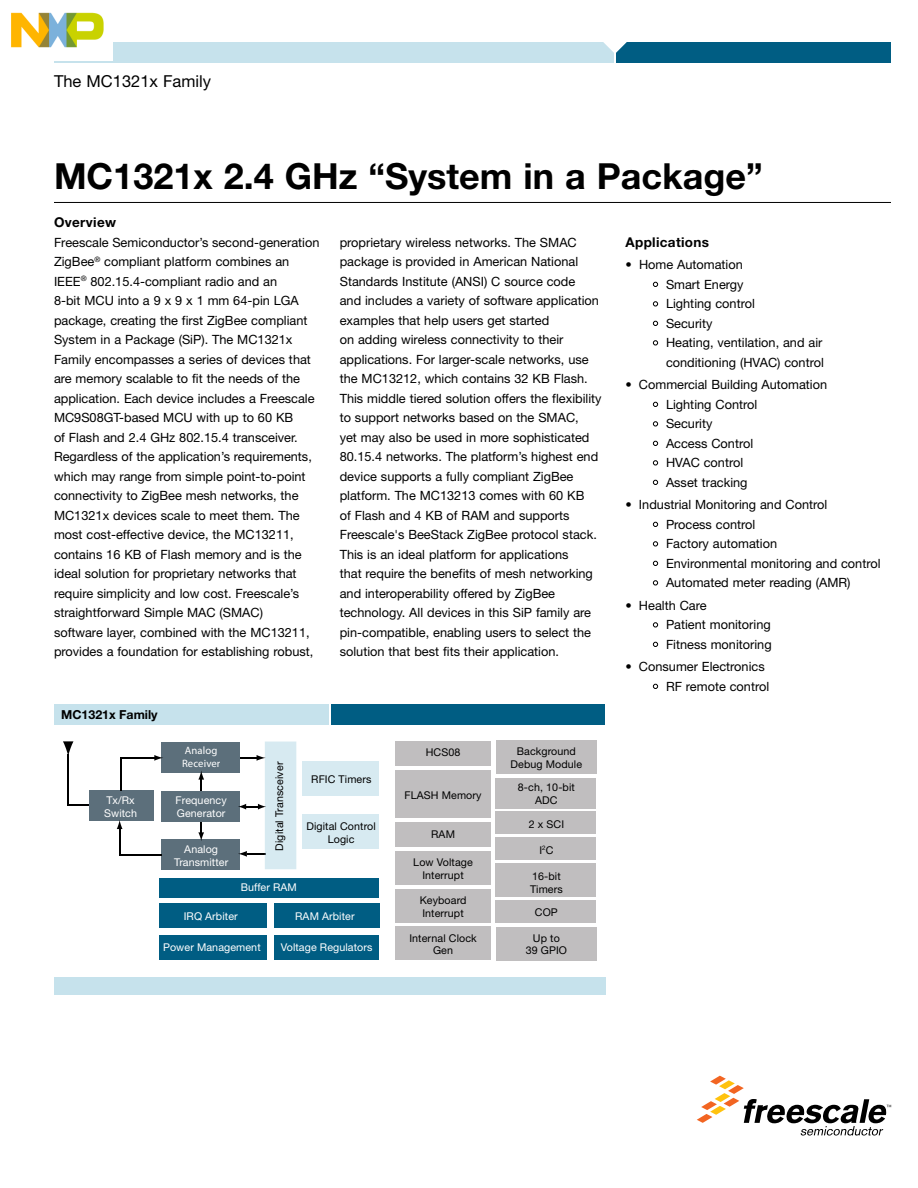
<style>
.page{position:relative;width:918px;height:1188px;background:#fff}
.page>*{position:absolute;margin:0;border:0;box-sizing:border-box;transform-origin:0 0}
.t1{font:700 36px "Helvetica Neue LT Pro";color:#000}
.t2{font:16.5px "Helvetica Neue LT Pro";color:#000}
.t3{font:700 13.5px "Helvetica Neue LT Pro";letter-spacing:.025em;color:#000}
.t4{font:12.75px/19.5px "Helvetica Neue LT Pro";color:#000}
.t5{font:700 12.3px "Helvetica Neue LT Pro";color:#000}
.t6{font:10.65px/12.9px "Helvetica Neue LT Pro";letter-spacing:.01em;color:#000;text-align:center}
.t7{font:10.65px/12.9px "Helvetica Neue LT Pro";letter-spacing:.01em;color:#fff}
.t8{font:10.65px/12.9px "Akzidenz Grotesk BQ";letter-spacing:.01em;color:#fff}
.t9{font:700 10.65px "Helvetica Neue LT Pro";color:#000}
</style>
<div class="page">
<hr style="left:54px;top:202px;width:837px;height:1px;background:#000">
<div style="left:617px;top:42px;width:274px;height:20px;background:#005d83"></div>
<div style="left:54px;top:42px;width:560px;height:20px;background:#c6e2ec"></div>
<svg style="left:603px;top:42px;width:24px;height:12px"></svg>
<svg style="left:697px;top:1076px;width:194px;height:60px"></svg>
<svg style="left:653px;top:282px;width:5px;height:5px"></svg>
<svg style="left:653px;top:301px;width:5px;height:5px"></svg>
<svg style="left:653px;top:321px;width:5px;height:5px"></svg>
<svg style="left:653px;top:340px;width:5px;height:5px"></svg>
<svg style="left:653px;top:402px;width:5px;height:5px"></svg>
<svg style="left:653px;top:421px;width:5px;height:5px"></svg>
<svg style="left:653px;top:441px;width:5px;height:5px"></svg>
<svg style="left:653px;top:460px;width:5px;height:5px"></svg>
<svg style="left:653px;top:480px;width:5px;height:5px"></svg>
<svg style="left:653px;top:522px;width:5px;height:5px"></svg>
<svg style="left:653px;top:541px;width:5px;height:5px"></svg>
<svg style="left:653px;top:561px;width:5px;height:5px"></svg>
<svg style="left:653px;top:580px;width:5px;height:5px"></svg>
<svg style="left:653px;top:622px;width:5px;height:5px"></svg>
<svg style="left:653px;top:642px;width:5px;height:5px"></svg>
<svg style="left:653px;top:684px;width:5px;height:5px"></svg>
<div style="left:395px;top:890px;width:95px;height:33px;background:#c0bebf"></div>
<div style="left:303px;top:762px;width:76px;height:34px;background:#d7eaf1"></div>
<div style="left:161px;top:840px;width:79px;height:30px;background:#5c6f7b"></div>
<div style="left:89px;top:790px;width:64px;height:31px;background:#5c6f7b"></div>
<div style="left:302px;top:815px;width:77px;height:34px;background:#d7eaf1"></div>
<div style="left:160px;top:936px;width:107px;height:24px;background:#005d83"></div>
<div style="left:159px;top:903px;width:107px;height:25px;background:#005d83"></div>
<div style="left:274px;top:903px;width:105px;height:25px;background:#005d83"></div>
<div style="left:274px;top:936px;width:105px;height:24px;background:#005d83"></div>
<div style="left:159px;top:878px;width:220px;height:19px;background:#005d83"></div>
<hr style="left:68px;top:754px;width:1px;height:51px;background:#000">
<svg style="left:63px;top:741px;width:10px;height:16px"></svg>
<svg style="left:69px;top:804px;width:20px;height:1px"></svg>
<hr style="left:120px;top:758px;width:1px;height:32px;background:#000">
<hr style="left:119px;top:854px;width:43px;height:1px;background:#000">
<svg style="left:117px;top:820px;width:6px;height:34px"></svg>
<svg style="left:198px;top:822px;width:6px;height:19px"></svg>
<div style="left:162px;top:742px;width:78px;height:31px;background:#5c6f7b"></div>
<hr style="left:121px;top:757px;width:35px;height:1px;background:#000">
<svg style="left:154px;top:755px;width:9px;height:6px"></svg>
<svg style="left:198px;top:771px;width:6px;height:20px"></svg>
<div style="left:161px;top:791px;width:79px;height:31px;background:#5c6f7b"></div>
<svg style="left:238px;top:742px;width:58px;height:127px"></svg>
<div style="left:395px;top:741px;width:95px;height:24px;background:#c0bebf"></div>
<div style="left:395px;top:822px;width:95px;height:24px;background:#c0bebf"></div>
<div style="left:395px;top:851px;width:95px;height:34px;background:#c0bebf"></div>
<div style="left:395px;top:926px;width:95px;height:34px;background:#c0bebf"></div>
<div style="left:395px;top:770px;width:95px;height:47px;background:#c0bebf"></div>
<div style="left:496px;top:741px;width:101px;height:33px;background:#c0bebf"></div>
<div style="left:496px;top:927px;width:101px;height:33px;background:#c0bebf"></div>
<div style="left:495px;top:838px;width:101px;height:22px;background:#c0bebf"></div>
<div style="left:495px;top:812px;width:101px;height:22px;background:#c0bebf"></div>
<div style="left:495px;top:900px;width:101px;height:23px;background:#c0bebf"></div>
<div style="left:495px;top:778px;width:101px;height:30px;background:#c0bebf"></div>
<div style="left:495px;top:864px;width:101px;height:33px;background:#c0bebf"></div>
<div style="left:54px;top:704px;width:275px;height:20px;background:#c6e2ec"></div>
<div style="left:332px;top:704px;width:273px;height:20px;background:#005d83"></div>
<div style="left:54px;top:977px;width:551px;height:18px;background:#c6e2ec"></div>
<img style="left:11px;top:12px;width:101px;height:48px">
<p class="t2" style="left:54px;top:71px;width:159px">The MC1321x Family</p>
<h1 class="t1" style="left:54px;top:153px;width:710px">MC1321x 2.4 GHz “System in a Package”</h1>
<p class="t3" style="left:54px;top:214px;width:64px">Overview</p>
<p class="t4" style="left:54px;top:232px;width:267px">Freescale Semiconductor’s second-generation ZigBee<sup>®</sup> compliant platform combines an IEEE<sup>®</sup> 802.15.4-compliant radio and an<br>8-bit MCU into a 9 x 9 x 1 mm 64-pin LGA package, creating the first ZigBee compliant System in a Package (SiP). The MC1321x Family encompasses a series of devices that are memory scalable to fit the needs of the application. Each device includes a Freescale MC9S08GT-based MCU with up to 60 KB<br>of Flash and 2.4 GHz 802.15.4 transceiver.<br>Regardless of the application’s requirements, which may range from simple point-to-point connectivity to ZigBee mesh networks, the MC1321x devices scale to meet them. The most cost-effective device, the MC13211, contains 16 KB of Flash memory and is the ideal solution for proprietary networks that require simplicity and low cost. Freescale’s straightforward Simple MAC (SMAC)<br>software layer, combined with the MC13211, provides a foundation for establishing robust,</p>
<p class="t5" style="left:61px;top:706px;width:98px">MC1321x Family</p>
<p class="t9" style="left:69px;top:711px;width:85px">MC1321x Family</p>
<p class="t4" style="left:340px;top:232px;width:263px">proprietary wireless networks. The SMAC package is provided in American National Standards Institute (ANSI) C source code<br>and includes a variety of software application examples that help users get started<br>on adding wireless connectivity to their applications. For larger-scale networks, use the MC13212, which contains 32 KB Flash.<br>This middle tiered solution offers the flexibility to support networks based on the SMAC,<br>yet may also be used in more sophisticated 80.15.4 networks. The platform’s highest end device supports a fully compliant ZigBee platform. The MC13213 comes with 60 KB<br>of Flash and 4 KB of RAM and supports Freescale's BeeStack ZigBee protocol stack.<br>This is an ideal platform for applications<br>that require the benefits of mesh networking and interoperability offered by ZigBee technology. All devices in this SiP family are pin-compatible, enabling users to select the solution that best fits their application.</p>
<p class="t7" style="left:104px;top:794px;width:34px">Tx/Rx<br>Switch</p>
<p class="t8" style="left:182px;top:744px;width:40px">Analog<br>Receiver</p>
<p class="t7" style="left:176px;top:794px;width:53px">Frequency<br>Generator</p>
<p class="t7" style="left:174px;top:842px;width:56px;text-align:center">Analog<br>Transmitter</p>
<p class="t6" style="left:273px;top:851px;width:90px;rotate:-90deg">Digital Transceiver</p>
<p class="t6" style="left:311px;top:773px;width:62px">RFIC Timers</p>
<p class="t6" style="left:307px;top:820px;width:71px">Digital Control<br>Logic</p>
<p class="t7" style="left:241px;top:880px;width:58px">Buffer RAM</p>
<p class="t7" style="left:184px;top:909px;width:56px">IRQ Arbiter</p>
<p class="t7" style="left:295px;top:909px;width:61px">RAM Arbiter</p>
<p class="t7" style="left:163px;top:940px;width:99px">Power Management</p>
<p class="t7" style="left:281px;top:940px;width:93px">Voltage Regulators</p>
<p class="t6" style="left:426px;top:745px;width:36px">HCS08</p>
<p class="t6" style="left:405px;top:788px;width:78px">FLASH Memory</p>
<p class="t6" style="left:431px;top:828px;width:25px">RAM</p>
<p class="t6" style="left:413px;top:855px;width:61px">Low Voltage<br>Interrupt</p>
<p class="t6" style="left:420px;top:894px;width:48px;text-align:left">Keyboard<br>Interrupt</p>
<p class="t6" style="left:409px;top:931px;width:69px">Internal Clock<br>Gen</p>
<p class="t6" style="left:511px;top:745px;width:73px">Background<br>Debug Module</p>
<p class="t6" style="left:518px;top:781px;width:58px">8-ch, 10-bit<br>ADC</p>
<p class="t6" style="left:529px;top:817px;width:37px">2 x SCI</p>
<p class="t6" style="left:539px;top:843px;width:16px">I<sup>2</sup>C</p>
<p class="t6" style="left:530px;top:869px;width:34px;text-align:left">16-bit<br>Timers</p>
<p class="t6" style="left:535px;top:906px;width:24px">COP</p>
<p class="t6" style="left:526px;top:931px;width:43px">Up to<br>39 GPIO</p>
<p class="t3" style="left:626px;top:233px;width:85px">Applications</p>
<p class="t4" style="left:666px;top:255px;width:159px;text-indent:-41px">• Home Automation<br>Smart Energy<br>Lighting control<br>Security<br>Heating, ventilation, and air conditioning (HVAC) control</p>
<p class="t4" style="left:666px;top:375px;width:163px;text-indent:-41px">• Commercial Building Automation<br>Lighting Control<br>Security<br>Access Control<br>HVAC control<br>Asset tracking</p>
<p class="t4" style="left:666px;top:495px;width:216px;text-indent:-41px">• Industrial Monitoring and Control<br>Process control<br>Factory automation<br>Environmental monitoring and control<br>Automated meter reading (AMR)</p>
<p class="t4" style="left:666px;top:595px;width:107px;text-indent:-41px">• Health Care<br>Patient monitoring<br>Fitness monitoring</p>
<p class="t4" style="left:666px;top:657px;width:105px;text-indent:-41px">• Consumer Electronics<br>RF remote control</p>
</div>
